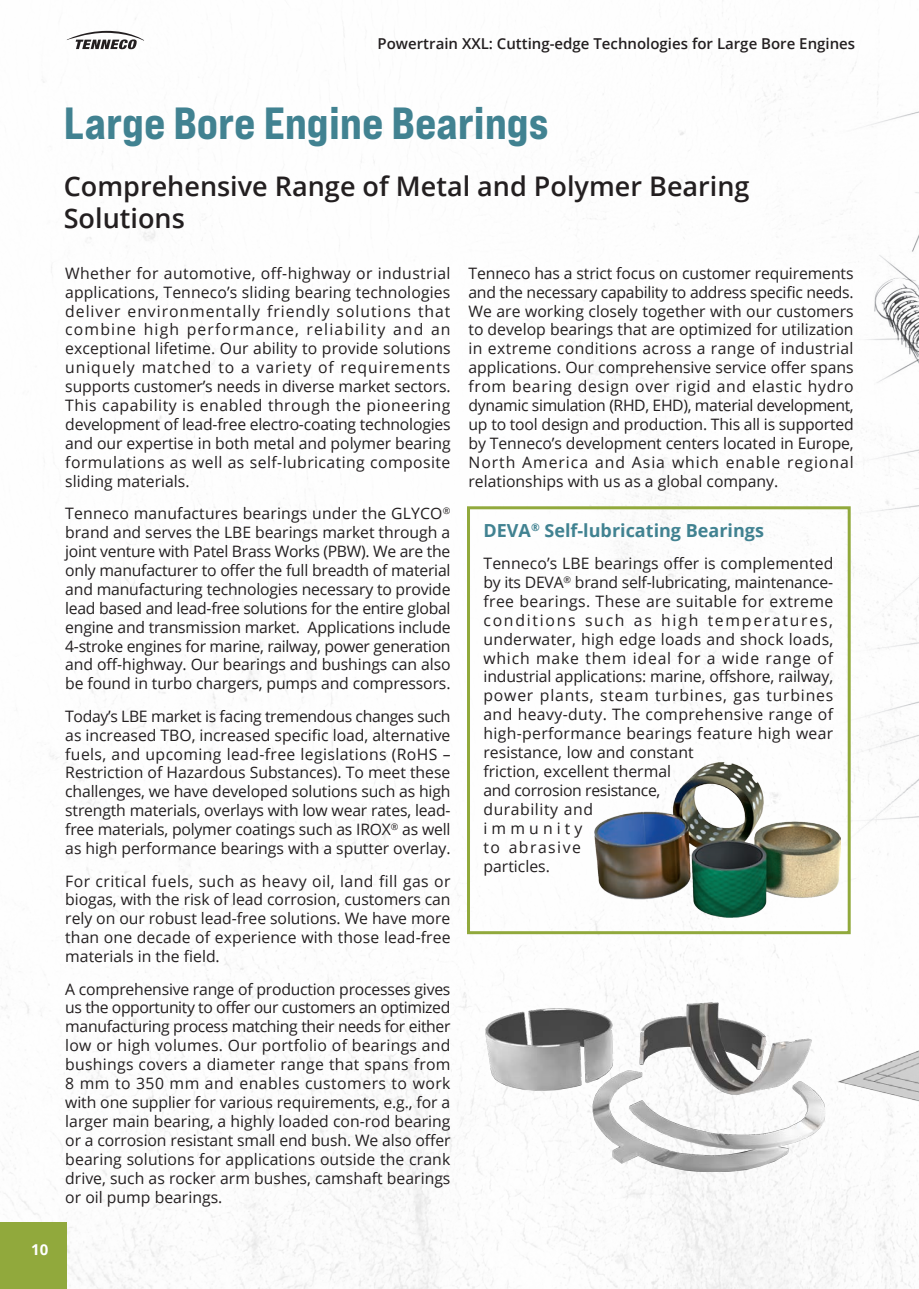
<style>
.page{position:relative;width:919px;height:1289px;background:#fff}
.page>*{position:absolute;margin:0;border:0;box-sizing:border-box;transform-origin:0 0}
.t1{font:45px "Bebas Neue Pro Exp Eb";color:#418291}
.t2{font:600 27px/32.4px "Open Sans";color:#231f20}
.t3{font:700 18px "Open Sans";color:#418291}
.t4{font:15.75px/18.9px "Open Sans";letter-spacing:.005em;color:#231f20;text-align:justify}
.t5{font:600 15px "Open Sans";color:#231f20}
.t6{font:700 15px "Open Sans";color:#fff}
</style>
<div class="page">
<img style="left:607px;top:12px;width:311px;height:1088px">
<img style="left:486px;top:1002px;width:339px;height:169px">
<img style="left:836px;top:808px;width:82px;height:480px">
<div style="left:467px;top:506px;width:383px;height:428px;border:3px solid #91a93c"></div>
<img style="left:594px;top:762px;width:246px;height:155px">
<div style="left:0;top:1222px;width:67px;height:66px;background:#91a93c"></div>
<svg style="left:67px;top:31px;width:77px;height:18px"></svg>
<p class="t5" style="left:377px;top:33px;width:479px">Powertrain XXL: Cutting-edge Technologies for Large Bore Engines</p>
<p class="t6" style="left:31px;top:1238px;width:19px">10</p>
<p class="t1" style="left:64px;top:95px;width:486px">Large Bore Engine Bearings</p>
<p class="t2" style="left:64px;top:169px;width:687px">Comprehensive Range of Metal and Polymer Bearing<br>Solutions</p>
<p class="t4" style="left:65px;top:263px;width:387px">Whether for automotive, off-highway or industrial applications, Tenneco’s sliding bearing technologies deliver environmentally friendly solutions that combine high performance, reliability and an exceptional lifetime. Our ability to provide solutions uniquely matched to a variety of requirements supports customer’s needs in diverse market sectors.<br>This capability is enabled through the pioneering development of lead-free electro-coating technologies and our expertise in both metal and polymer bearing formulations as well as self-lubricating composite sliding materials.</p>
<p class="t4" style="left:65px;top:503px;width:387px">Tenneco manufactures bearings under the GLYCO<sup>® </sup>brand and serves the LBE bearings market through a joint venture with Patel Brass Works (PBW). We are the only manufacturer to offer the full breadth of material and manufacturing technologies necessary to provide lead based and lead-free solutions for the entire global engine and transmission market. Applications include 4-stroke engines for marine, railway, power generation and off-highway. Our bearings and bushings can also be found in turbo chargers, pumps and compressors.</p>
<p class="t4" style="left:65px;top:706px;width:387px">Today’s LBE market is facing tremendous changes such as increased TBO, increased specific load, alternative fuels, and upcoming lead-free legislations (RoHS – Restriction of Hazardous Substances). To meet these challenges, we have developed solutions such as high strength materials, overlays with low wear rates, lead&shy;free materials, polymer coatings such as IROX<sup>®</sup> as well as high performance bearings with a sputter overlay.</p>
<p class="t4" style="left:65px;top:871px;width:387px">For critical fuels, such as heavy oil, land fill gas or biogas, with the risk of lead corrosion, customers can rely on our robust lead-free solutions. We have more than one decade of experience with those lead-free materials in the field.</p>
<p class="t4" style="left:65px;top:979px;width:387px">A comprehensive range of production processes gives us the opportunity to offer our customers an optimized manufacturing process matching their needs for either low or high volumes. Our portfolio of bearings and bushings covers a diameter range that spans from 8 mm to 350 mm and enables customers to work with one supplier for various requirements, e.g., for a larger main bearing, a highly loaded con-rod bearing or a corrosion resistant small end bush. We also offer bearing solutions for applications outside the crank drive, such as rocker arm bushes, camshaft bearings or oil pump bearings.</p>
<p class="t4" style="left:468px;top:263px;width:387px">Tenneco has a strict focus on customer requirements and the necessary capability to address specific needs.<br>We are working closely together with our customers to develop bearings that are optimized for utilization in extreme conditions across a range of industrial applications. Our comprehensive service offer spans from bearing design over rigid and elastic hydro dynamic simulation (RHD, EHD), material development, up to tool design and production. This all is supported by Tenneco’s development centers located in Europe, North America and Asia which enable regional relationships with us as a global company.</p>
<p class="t3" style="left:483px;top:517px;width:282px">DEVA<sup>®</sup> Self-lubricating Bearings</p>
<p class="t4" style="left:483px;top:553px;width:351px;text-align:left">Tenneco’s LBE bearings offer is complemented by its DEVA<sup>®</sup> brand self-lubricating, maintenance&shy;free bearings. These are suitable for extreme conditions such as high temperatures, underwater, high edge loads and shock loads, which make them ideal for a wide range of industrial applications: marine, offshore, railway, power plants, steam turbines, gas turbines and heavy-duty. The comprehensive range of high-performance bearings feature high wear resistance, low and constant<br>friction, excellent thermal<br>and corrosion resistance,<br>durability and<br>immunity<br>to abrasive<br>particles.</p>
</div>
